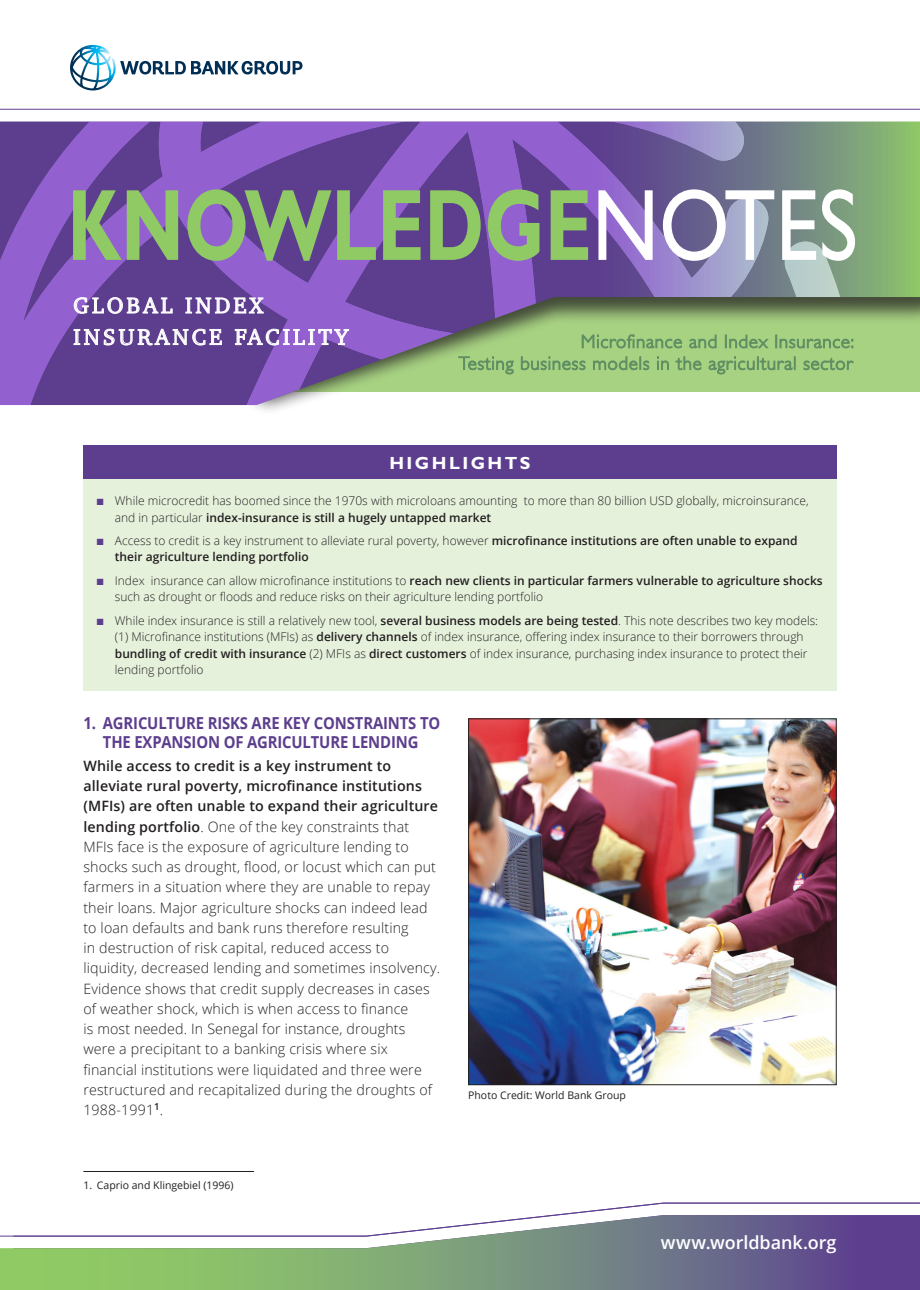
<style>
.page{position:relative;width:920px;height:1290px;background:#fff}
.page>*{position:absolute;margin:0;border:0;box-sizing:border-box;transform-origin:0 0}
.t1{font:700 102px "Gill Sans";color:#8fca64;scale:.73 1}
.t2{font:22.5px "Charter";letter-spacing:.14em;color:#fff}
.t3{font:600 18px "Open Sans";color:#fff}
.t4{font:700 17.7px "Gill Sans";letter-spacing:.14em;color:#fff}
.Subhead_w__indent{font:700 16.5px/19.5px "Open Sans";letter-spacing:-.01em;color:#5d3e8e;text-align:center;scale:.9 1}
.Body_Text{font:300 14.25px/20.2px "Open Sans";letter-spacing:.01em;color:#231f20}
.Table_Text_w_indent{font:300 12px/16.5px "Open Sans";color:#231f20}
.Table_Text_w_indent-2{font:600 12px/16.5px "Open Sans";color:#231f20}
.Footnote{font:10.5px "Open Sans";color:#231f20}
.t5{font:10.5px "Charter";letter-spacing:.14em;color:#fff}
.t6{font:10.5px "Gill Sans";color:#fff}
.s1{font-weight:400;color:#fff}
.s2{color:#5d3e8e}
.s3{font-weight:600}
.s4{font-weight:300}
</style>
<div class="page">
<svg style="left:860px;top:122px;width:60px;height:270px;background:#8db873"></svg>
<svg style="left:0;top:122px;width:860px;height:283px;background:#7f6ca3"></svg>
<svg style="left:0;top:1237px;width:920px;height:53px;background:#859a88"></svg>
<svg style="left:0;top:1202px;width:920px;height:35px"></svg>
<hr style="left:0;top:109px;width:920px;height:1px;background:#5d3e8e">
<svg style="left:70px;top:45px;width:232px;height:45px"></svg>
<svg style="left:73px;top:297px;width:100px;height:17px;background:#8f77b3"></svg>
<svg style="left:185px;top:297px;width:79px;height:17px"></svg>
<svg style="left:73px;top:328px;width:149px;height:18px;background:#8c76ae"></svg>
<svg style="left:234px;top:328px;width:115px;height:18px;background:#9e7fc7"></svg>
<hr style="left:83px;top:1171px;width:171px;height:1px;background:#231f20">
<div style="left:83px;top:446px;width:754px;height:33px;background:#5d3e8e"></div>
<div style="left:83px;top:479px;width:754px;height:211px;background:#e6f1dc"></div>
<img style="left:470px;top:720px;width:365px;height:363px">
<div style="left:468px;top:718px;width:369px;height:367px;border:1px solid #231f20"></div>
<svg style="left:581px;top:334px;width:101px;height:15px;background:#8fbc77"></svg>
<svg style="left:689px;top:334px;width:28px;height:15px"></svg>
<svg style="left:725px;top:334px;width:128px;height:15px;background:#90bd78"></svg>
<svg style="left:458px;top:356px;width:56px;height:19px"></svg>
<svg style="left:520px;top:356px;width:66px;height:14px"></svg>
<svg style="left:593px;top:356px;width:57px;height:14px"></svg>
<svg style="left:657px;top:356px;width:12px;height:14px"></svg>
<svg style="left:675px;top:356px;width:27px;height:14px"></svg>
<svg style="left:708px;top:356px;width:88px;height:19px;background:#93bf79"></svg>
<svg style="left:803px;top:358px;width:51px;height:12px"></svg>
<p class="t1" style="left:68px;top:165px;width:1084px">KNOWLEDGE<span class="s1">NOTES</span></p>
<p class="t2" style="left:73px;top:286px;width:191px">GLOBAL INDEX</p>
<p class="t2" style="left:73px;top:317px;width:276px">INSURANCE FACILITY</p>
<p class="t4" style="left:389px;top:453px;width:143px">HIGHLIGHTS</p>
<p class="Table_Text_w_indent" style="left:115px;top:492px;width:695px;text-indent:-18px"><span class="s2">■</span> While microcredit has boomed since the 1970s with microloans amounting to more than 80 billion USD globally, microinsurance, and in particular <span class="s3">index-insurance is still a hugely untapped market</span></p>
<p class="Table_Text_w_indent-2" style="left:115px;top:532px;width:684px;text-indent:-18px"><span class="s2">■</span> <span class="s4">Access to credit is a key instrument to alleviate rural poverty, however</span> microfinance institutions are often unable to expand their agriculture lending portfolio</p>
<p class="Table_Text_w_indent" style="left:115px;top:572px;width:709px;text-indent:-18px"><span class="s2">■</span> Index insurance can allow microfinance institutions to <span class="s3">reach new clients in particular farmers vulnerable to agriculture shocks </span>such as drought or floods and reduce risks on their agriculture lending portfolio</p>
<p class="Table_Text_w_indent" style="left:115px;top:611px;width:705px;text-indent:-18px"><span class="s2">■</span> While index insurance is still a relatively new tool, <span class="s3">several business models are being tested</span>. This note describes two key models: (1) Microfinance institutions (MFIs) as <span class="s3">delivery channels</span> of index insurance, offering index insurance to their borrowers through <span class="s3">bundling of credit with insurance</span> (2) MFIs as <span class="s3">direct customers</span> of index insurance, purchasing index insurance to protect their lending portfolio</p>
<p class="Subhead_w__indent" style="left:83px;top:712px;width:398px">1. AGRICULTURE RISKS ARE KEY CONSTRAINTS TO<br>THE EXPANSION OF AGRICULTURE LENDING</p>
<p class="Body_Text" style="left:83px;top:755px;width:358px"><span class="s3">While access to credit is a key instrument to alleviate rural poverty, microfinance institutions (MFIs) are often unable to expand their agriculture lending portfolio</span>. One of the key constraints that MFIs face is the exposure of agriculture lending to shocks such as drought, flood, or locust which can put farmers in a situation where they are unable to repay their loans. Major agriculture shocks can indeed lead to loan defaults and bank runs therefore resulting<br>in destruction of risk capital, reduced access to liquidity, decreased lending and sometimes insolvency.<br>Evidence shows that credit supply decreases in cases of weather shock, which is when access to finance<br>is most needed. In Senegal for instance, droughts were a precipitant to a banking crisis where six financial institutions were liquidated and three were restructured and recapitalized during the droughts of 1988-1991<sup>1</sup>.</p>
<p class="Footnote" style="left:83px;top:1178px;width:152px">1. Caprio and Klingebiel (1996)</p>
<p class="Footnote" style="left:468px;top:1088px;width:159px">Photo Credit: World Bank Group</p>
<p class="t3" style="left:661px;top:1230px;width:177px">www.worldbank.org</p>
<p class="t5" style="left:587px;top:1241px;width:224px">GLOBAL INDEX INSURANCE FACILITY</p>
<p class="t6" style="left:826px;top:1244px;width:4px">|</p>
</div>
